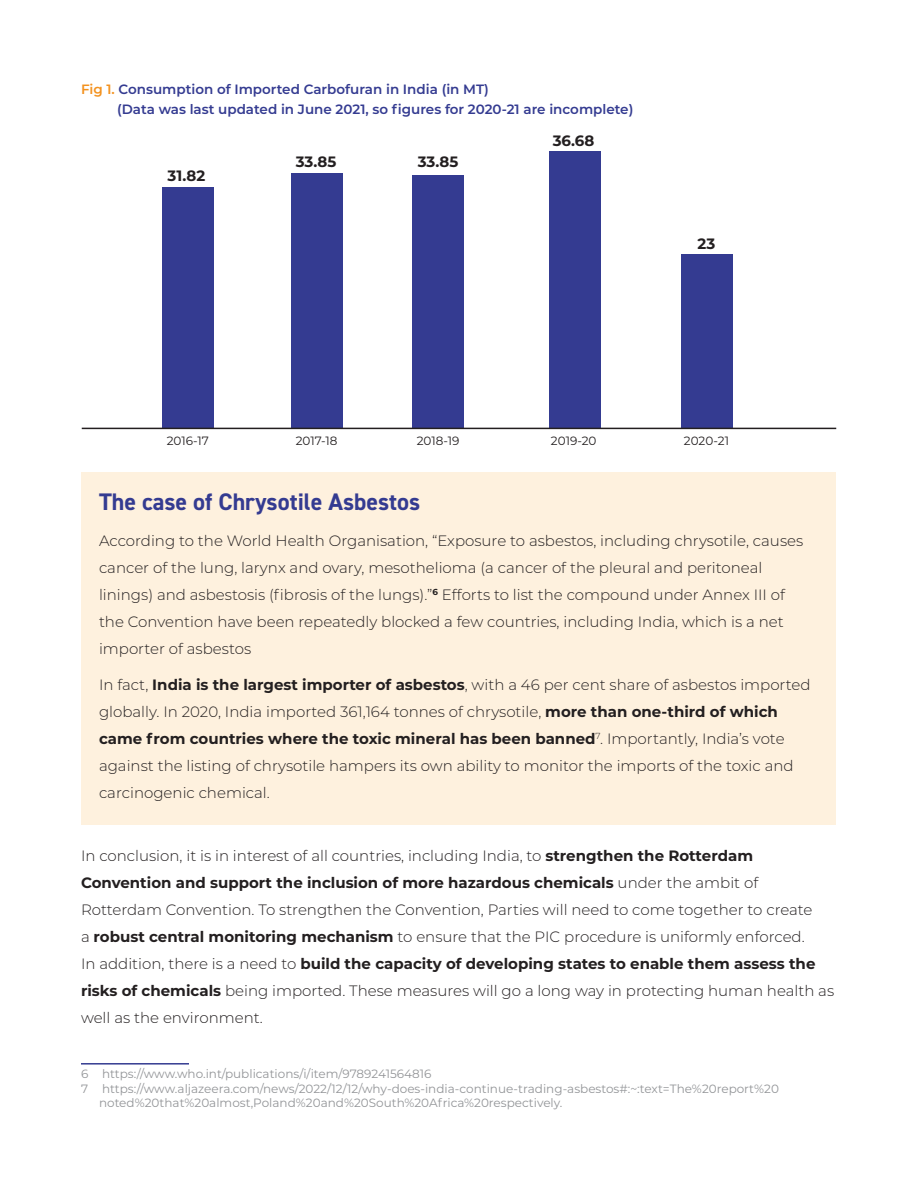
<style>
.page{position:relative;width:918px;height:1188px;background:#fff}
.page>*{position:absolute;margin:0;border:0;box-sizing:border-box;transform-origin:0 0}
.t1{font:700 24px "DIN2014";color:#343b91}
.body{font:300 15px/27px "Montserrat";color:#231f20}
.body-2{font:700 15px "Montserrat";color:#231f20}
.body-3{font:600 13.5px/19.5px "Montserrat";color:#343b91}
.footnote{font:12px/14.4px "Montserrat";color:#939598}
.body-4{font:12px "Montserrat";color:#231f20}
.s1{color:#f3921f}
.s2{font-weight:700}
</style>
<div class="page">
<div style="left:82px;top:472px;width:754px;height:353px;background:#fef1de"></div>
<hr style="left:81px;top:1063px;width:108px;height:2px;background:#343b91">
<div style="left:162px;top:188px;width:52px;height:240px;background:#343b91"></div>
<div style="left:291px;top:174px;width:52px;height:254px;background:#343b91"></div>
<div style="left:412px;top:175px;width:52px;height:253px;background:#343b91"></div>
<div style="left:549px;top:151px;width:51px;height:277px;background:#343b91"></div>
<div style="left:681px;top:255px;width:52px;height:173px;background:#343b91"></div>
<hr style="left:82px;top:428px;width:754px;height:1px;background:#231f20">
<p class="body-3" style="left:117px;top:79px;width:518px;text-indent:-36px"><span class="s1">Fig 1.</span> Consumption of Imported Carbofuran in India (in MT)<br>(Data was last updated in June 2021, so figures for 2020-21 are incomplete)</p>
<p class="body-2" style="left:168px;top:165px;width:39px">31.82</p>
<p class="body-2" style="left:296px;top:150px;width:42px">33.85</p>
<p class="body-2" style="left:418px;top:151px;width:42px">33.85</p>
<p class="body-2" style="left:553px;top:130px;width:43px">36.68</p>
<p class="body-2" style="left:698px;top:232px;width:19px">23</p>
<p class="body-4" style="left:167px;top:433px;width:44px">2016-17</p>
<p class="body-4" style="left:296px;top:433px;width:43px">2017-18</p>
<p class="body-4" style="left:417px;top:433px;width:44px">2018-19</p>
<p class="body-4" style="left:551px;top:433px;width:47px">2019-20</p>
<p class="body-4" style="left:684px;top:433px;width:47px">2020-21</p>
<p class="t1" style="left:99px;top:485px;width:323px">The case of Chrysotile Asbestos</p>
<p class="body" style="left:99px;top:526px;width:706px">According to the World Health Organisation, “Exposure to asbestos, including chrysotile, causes cancer of the lung, larynx and ovary, mesothelioma (a cancer of the pleural and peritoneal linings) and asbestosis (fibrosis of the lungs).”<sup>6</sup> Efforts to list the compound under Annex III of the Convention have been repeatedly blocked a few countries, including India, which is a net importer of asbestos</p>
<p class="body" style="left:99px;top:670px;width:713px">In fact, <span class="s2">India is the largest importer of asbestos</span>, with a 46 per cent share of asbestos imported globally. In 2020, India imported 361,164 tonnes of chrysotile, <span class="s2">more than one-third of which came from countries where the toxic mineral has been banned</span><sup>7</sup>. Importantly, India’s vote against the listing of chrysotile hampers its own ability to monitor the imports of the toxic and carcinogenic chemical.</p>
<p class="body" style="left:81px;top:841px;width:755px">In conclusion, it is in interest of all countries, including India, to <span class="s2">strengthen the Rotterdam Convention and support the inclusion of more hazardous chemicals</span> under the ambit of Rotterdam Convention. To strengthen the Convention, Parties will need to come together to create<br>a <span class="s2">robust central monitoring mechanism</span> to ensure that the PIC procedure is uniformly enforced.<br>In addition, there is a need to <span class="s2">build the capacity of developing states to enable them assess the risks of chemicals</span> being imported. These measures will go a long way in protecting human health as well as the environment.</p>
<p class="footnote" style="left:81px;top:1066px;width:352px">6 https://www.who.int/publications/i/item/9789241564816</p>
<p class="footnote" style="left:99px;top:1081px;width:681px;text-indent:-18px">7 https://www.aljazeera.com/news/2022/12/12/why-does-india-continue-trading-asbestos#:~:text=The%20report%20 noted%20that%20almost,Poland%20and%20South%20Africa%20respectively.</p>
</div>
